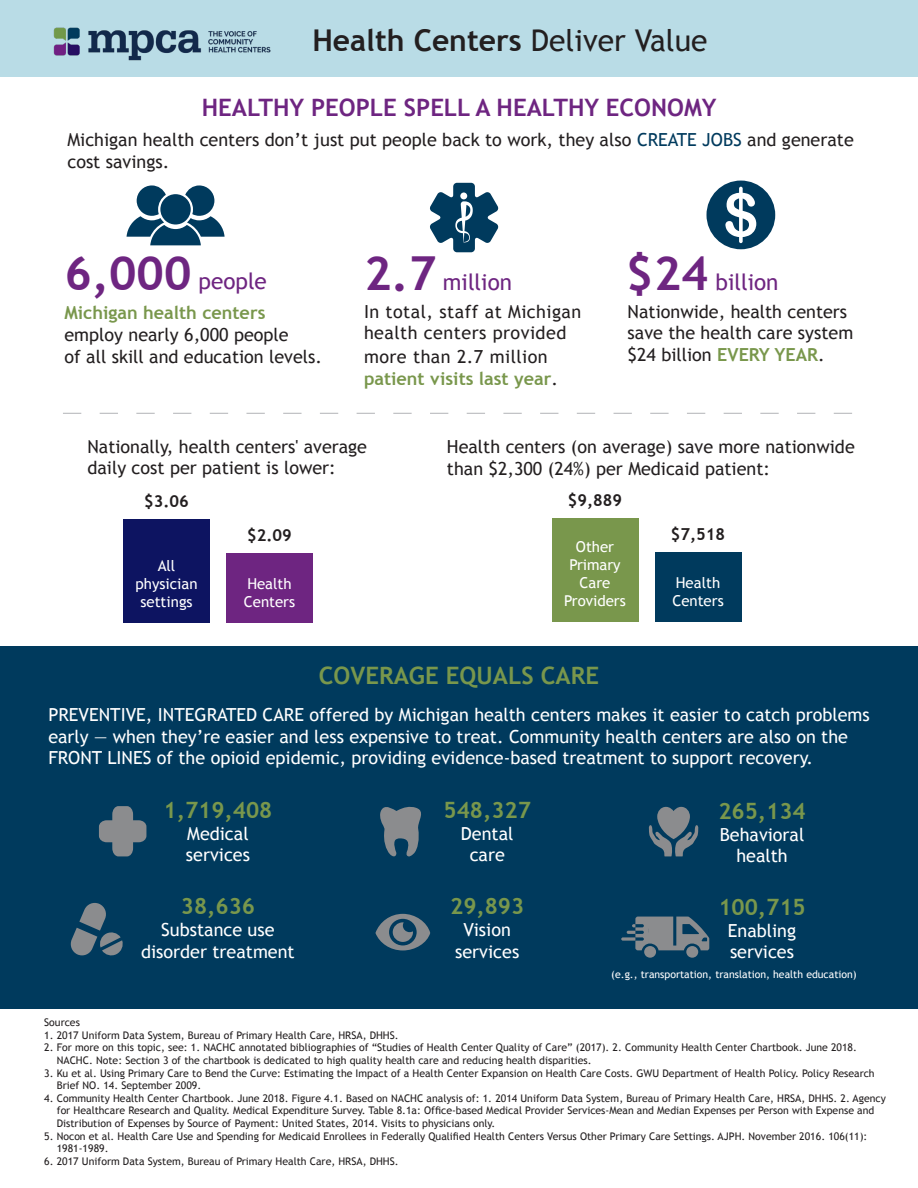
<style>
.page{position:relative;width:918px;height:1188px;background:#fff}
.page>*{position:absolute;margin:0;border:0;box-sizing:border-box;transform-origin:0 0}
.t1{font:700 46.8px "Trebuchet MS";color:#6e2581}
.t2{font:700 30px "Trebuchet MS";color:#231f20}
.t3{font:700 24px "Trebuchet MS";color:#6e2581}
.t4{font:700 24px "Trebuchet MS";color:#79974c}
.t5{font:700 22.5px "Trebuchet MS";color:#79974c}
.t6{font:22.5px "Trebuchet MS";color:#6e2581}
.t7{font:18px/21.6px "Trebuchet MS";color:#231f20}
.t8{font:18px/21.6px "Trebuchet MS";color:#fff}
.t9{font:700 18px/21.6px "Trebuchet MS";color:#79974c}
.t10{font:18px/21.6px "Trebuchet MS";letter-spacing:.025em;color:#231f20}
.t11{font:700 16.5px "Trebuchet MS";color:#231f20}
.t12{font:15px "Trebuchet MS";color:#fff}
.t13{font:10.5px/12.6px "Trebuchet MS";color:#231f20}
.t14{font:10.5px "Trebuchet MS";color:#fff}
.s1{font-weight:400}
.s2{color:#003a5d}
.s3{font-weight:700;font-size:46.8px}
.s4{font-weight:400;color:#231f20}
.s5{font-weight:700;color:#79974c}
</style>
<div class="page">
<div style="left:0;top:0;width:918px;height:76px;background:#b9dce6"></div>
<img style="left:53px;top:27px;width:218px;height:34px">
<svg style="left:127px;top:185px;width:98px;height:60px"></svg>
<svg style="left:707px;top:181px;width:68px;height:68px"></svg>
<div style="left:0;top:646px;width:918px;height:363px;background:#003a5d"></div>
<div style="left:123px;top:519px;width:87px;height:103px;background:#0d1461"></div>
<div style="left:226px;top:553px;width:87px;height:69px;background:#6e2581"></div>
<div style="left:552px;top:518px;width:86px;height:104px;background:#79974c"></div>
<div style="left:655px;top:552px;width:86px;height:70px;background:#003a5d"></div>
<svg style="left:63px;top:413px;width:789px;height:1px"></svg>
<svg style="left:99px;top:806px;width:47px;height:50px"></svg>
<svg style="left:380px;top:806px;width:41px;height:50px"></svg>
<svg style="left:375px;top:914px;width:55px;height:36px"></svg>
<svg style="left:70px;top:903px;width:53px;height:53px"></svg>
<svg style="left:648px;top:807px;width:51px;height:49px"></svg>
<svg style="left:430px;top:183px;width:69px;height:69px"></svg>
<div style="left:644px;top:946px;width:12px;height:12px;background:#8b8c8e;border-radius:50%"></div>
<div style="left:686px;top:946px;width:12px;height:12px;background:#8b8c8e;border-radius:50%"></div>
<svg style="left:621px;top:917px;width:88px;height:33px"></svg>
<div style="left:649px;top:920px;width:18px;height:20px;background:#8b8c8e"></div>
<p class="t2" style="left:312px;top:21px;width:397px">Health Centers <span class="s1">Deliver Value</span></p>
<p class="t3" style="left:202px;top:92px;width:516px">HEALTHY PEOPLE SPELL A HEALTHY ECONOMY</p>
<p class="t7" style="left:67px;top:129px;width:788px">Michigan health centers don’t just put people back to work, they also <span class="s2">CREATE JOBS</span> and generate cost savings.</p>
<p class="t1" style="left:64px;top:244px;width:129px">6,000</p>
<p class="t6" style="left:199px;top:267px;width:70px">people</p>
<p class="t9" style="left:64px;top:302px;width:202px">Michigan health centers</p>
<p class="t7" style="left:64px;top:324px;width:259px">employ nearly 6,000 people<br>of all skill and education levels.</p>
<p class="t6" style="left:364px;top:269px;width:150px"><span class="s3">2.7</span> million</p>
<p class="t10" style="left:364px;top:301px;width:219px">In total, staff at Michigan health centers provided</p>
<p class="t9" style="left:364px;top:346px;width:196px"><span class="s4">more than 2.7 million </span>patient visits last year<span class="s4">.</span></p>
<p class="t6" style="left:626px;top:269px;width:154px"><span class="s3">$24</span> billion</p>
<p class="t7" style="left:628px;top:301px;width:227px">Nationwide, health centers save the health care system $24 billion <span class="s5">EVERY YEAR</span>.</p>
<p class="t7" style="left:87px;top:436px;width:281px">Nationally, health centers' average daily cost per patient is lower:</p>
<p class="t11" style="left:144px;top:491px;width:46px">$3.06</p>
<p class="t12" style="left:158px;top:557px;width:19px">All</p>
<p class="t12" style="left:136px;top:575px;width:64px">physician</p>
<p class="t12" style="left:140px;top:593px;width:54px">settings</p>
<p class="t11" style="left:247px;top:525px;width:46px">$2.09</p>
<p class="t12" style="left:247px;top:575px;width:46px">Health</p>
<p class="t12" style="left:244px;top:593px;width:53px">Centers</p>
<p class="t7" style="left:447px;top:436px;width:409px">Health centers (on average) save more nationwide than $2,300 (24%) per Medicaid patient:</p>
<p class="t11" style="left:568px;top:490px;width:56px">$9,889</p>
<p class="t12" style="left:576px;top:538px;width:40px">Other</p>
<p class="t12" style="left:569px;top:556px;width:53px">Primary</p>
<p class="t12" style="left:580px;top:574px;width:32px">Care</p>
<p class="t12" style="left:564px;top:592px;width:63px">Providers</p>
<p class="t11" style="left:671px;top:524px;width:56px">$7,518</p>
<p class="t12" style="left:676px;top:574px;width:46px">Health</p>
<p class="t12" style="left:672px;top:592px;width:53px">Centers</p>
<p class="t4" style="left:319px;top:661px;width:282px">COVERAGE EQUALS CARE</p>
<p class="t8" style="left:48px;top:704px;width:823px">PREVENTIVE, INTEGRATED CARE offered by Michigan health centers makes it easier to catch problems early — when they’re easier and less expensive to treat. Community health centers are also on the<br>FRONT LINES of the opioid epidemic, providing evidence-based treatment to support recovery.</p>
<p class="t5" style="left:164px;top:796px;width:110px">1,719,408</p>
<p class="t8" style="left:187px;top:823px;width:63px">Medical</p>
<p class="t8" style="left:186px;top:844px;width:66px">services</p>
<p class="t5" style="left:444px;top:796px;width:89px">548,327</p>
<p class="t8" style="left:461px;top:823px;width:54px">Dental</p>
<p class="t8" style="left:470px;top:844px;width:37px">care</p>
<p class="t5" style="left:450px;top:892px;width:76px">29,893</p>
<p class="t8" style="left:464px;top:919px;width:49px">Vision</p>
<p class="t8" style="left:455px;top:941px;width:66px">services</p>
<p class="t5" style="left:718px;top:797px;width:89px">265,134</p>
<p class="t8" style="left:720px;top:824px;width:86px">Behavioral</p>
<p class="t8" style="left:736px;top:845px;width:53px">health</p>
<p class="t5" style="left:718px;top:893px;width:89px">100,715</p>
<p class="t8" style="left:728px;top:920px;width:70px">Enabling</p>
<p class="t8" style="left:730px;top:942px;width:66px">services</p>
<p class="t14" style="left:611px;top:968px;width:247px">(e.g., transportation, translation, health education)</p>
<p class="t5" style="left:181px;top:892px;width:76px">38,636</p>
<p class="t8" style="left:161px;top:919px;width:115px">Substance use</p>
<p class="t8" style="left:141px;top:941px;width:155px">disorder treatment</p>
<p class="t13" style="left:44px;top:1016px;width:37px">Sources</p>
<p class="t13" style="left:44px;top:1029px;width:356px">1. 2017 Uniform Data System, Bureau of Primary Health Care, HRSA, DHHS.</p>
<p class="t13" style="left:57px;top:1042px;width:802px;text-indent:-13px">2. For more on this topic, see: 1. NACHC annotated bibliographies of “Studies of Health Center Quality of Care” (2017). 2. Community Health Center Chartbook. June 2018.<br>NACHC. Note: Section 3 of the chartbook is dedicated to high quality health care and reducing health disparities.</p>
<p class="t13" style="left:57px;top:1067px;width:819px;text-indent:-13px">3. Ku et al. Using Primary Care to Bend the Curve: Estimating the Impact of a Health Center Expansion on Health Care Costs. GWU Department of Health Policy. Policy Research<br>Brief NO. 14. September 2009.</p>
<p class="t13" style="left:57px;top:1092px;width:831px;text-indent:-13px">4. Community Health Center Chartbook. June 2018. Figure 4.1. Based on NACHC analysis of: 1. 2014 Uniform Data System, Bureau of Primary Health Care, HRSA, DHHS. 2. Agency for Healthcare Research and Quality. Medical Expenditure Survey. Table 8.1a: Office-based Medical Provider Services-Mean and Median Expenses per Person with Expense and<br>Distribution of Expenses by Source of Payment: United States, 2014. Visits to physicians only.</p>
<p class="t13" style="left:57px;top:1130px;width:812px;text-indent:-13px">5. Nocon et al. Health Care Use and Spending for Medicaid Enrollees in Federally Qualified Health Centers Versus Other Primary Care Settings. AJPH. November 2016. 106(11):<br>1981-1989.</p>
<p class="t13" style="left:44px;top:1155px;width:356px">6. 2017 Uniform Data System, Bureau of Primary Health Care, HRSA, DHHS.</p>
</div>
